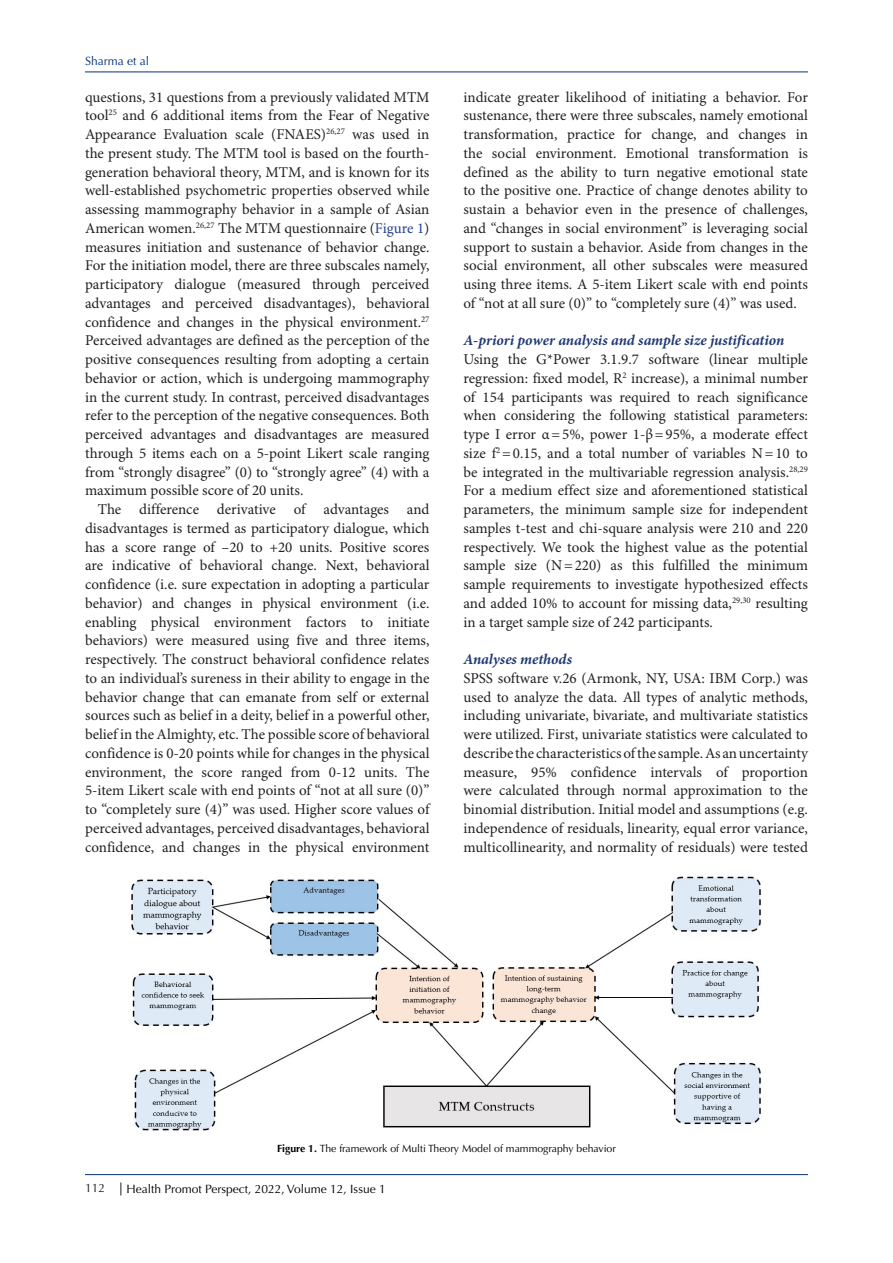
<style>
.page{position:relative;width:893px;height:1263px;background:#fff}
.page>*{position:absolute;margin:0;border:0;box-sizing:border-box;transform-origin:0 0}
.t1{font:15px/18.8px "Minion Pro";color:#231f20;text-align:justify}
.t2{font:italic 700 15px "Minion Pro";letter-spacing:-.005em;color:#213973}
.t3{font:12px "Optima LT Std";color:#000}
.t4{font:12px "Optima LT Std";color:#053278}
.t5{font:12px "Optima LT Std";color:#231f20}
.t6{font:10.5px "Optima LT Std";color:#000}
.s1{color:#253f8e}
.s2{font-weight:700}
.s3{color:#150000}
</style>
<div class="page">
<hr style="left:85px;top:72px;width:723px;height:1px;background:#053278">
<hr style="left:85px;top:1174px;width:723px;height:1px;background:#053278">
<svg style="left:120px;top:1182px;width:1px;height:13px"></svg>
<img style="left:131px;top:876px;width:630px;height:255px">
<p class="t4" style="left:85px;top:54px;width:66px">Sharma et al</p>
<p class="t1" style="left:85px;top:88px;width:346px">questions, 31 questions from a previously validated MTM tool<sup>25</sup> and 6 additional items from the Fear of Negative Appearance Evaluation scale (FNAES)<sup>26,27</sup> was used in the present study. The MTM tool is based on the fourth&shy;generation behavioral theory, MTM, and is known for its well-established psychometric properties observed while assessing mammography behavior in a sample of Asian American women.<sup>26,27</sup> The MTM questionnaire (<span class="s1">Figure 1</span>) measures initiation and sustenance of behavior change.<br>For the initiation model, there are three subscales namely, participatory dialogue (measured through perceived advantages and perceived disadvantages), behavioral confidence and changes in the physical environment.<sup>27<br></sup>Perceived advantages are defined as the perception of the positive consequences resulting from adopting a certain behavior or action, which is undergoing mammography in the current study. In contrast, perceived disadvantages refer to the perception of the negative consequences. Both perceived advantages and disadvantages are measured through 5 items each on a 5-point Likert scale ranging from “strongly disagree” (0) to “strongly agree” (4) with a maximum possible score of 20 units.</p>
<p class="t1" style="left:85px;top:501px;width:346px;text-indent:13px">The difference derivative of advantages and disadvantages is termed as participatory dialogue, which has a score range of –20 to +20 units. Positive scores are indicative of behavioral change. Next, behavioral confidence (i.e. sure expectation in adopting a particular behavior) and changes in physical environment (i.e. enabling physical environment factors to initiate behaviors) were measured using five and three items, respectively. The construct behavioral confidence relates to an individual’s sureness in their ability to engage in the behavior change that can emanate from self or external sources such as belief in a deity, belief in a powerful other, belief in the Almighty, etc. The possible score of behavioral confidence is 0-20 points while for changes in the physical environment, the score ranged from 0-12 units. The 5-item Likert scale with end points of “not at all sure (0)” to “completely sure (4)” was used. Higher score values of perceived advantages, perceived disadvantages, behavioral confidence, and changes in the physical environment</p>
<p class="t1" style="left:463px;top:88px;width:346px">indicate greater likelihood of initiating a behavior. For sustenance, there were three subscales, namely emotional transformation, practice for change, and changes in the social environment. Emotional transformation is defined as the ability to turn negative emotional state to the positive one. Practice of change denotes ability to sustain a behavior even in the presence of challenges, and “changes in social environment” is leveraging social support to sustain a behavior. Aside from changes in the social environment, all other subscales were measured using three items. A 5-item Likert scale with end points of “not at all sure (0)” to “completely sure (4)” was used.</p>
<p class="t2" style="left:463px;top:330px;width:322px">A-priori power analysis and sample size justification</p>
<p class="t1" style="left:463px;top:351px;width:346px">Using the G*Power 3.1.9.7 software (linear multiple regression: fixed model, R<sup>2</sup> increase), a minimal number of 154 participants was required to reach significance when considering the following statistical parameters: type I error α=5%, power 1-β=95%, a moderate effect size f<sup>2</sup> =0.15, and a total number of variables N=10 to be integrated in the multivariable regression analysis.<sup>28,29<br></sup>For a medium effect size and aforementioned statistical parameters, the minimum sample size for independent samples t-test and chi-square analysis were 210 and 220 respectively. We took the highest value as the potential sample size (N=220) as this fulfilled the minimum sample requirements to investigate hypothesized effects and added 10% to account for missing data,<sup>29,30</sup> resulting in a target sample size of 242 participants.</p>
<p class="t2" style="left:463px;top:649px;width:110px">Analyses methods</p>
<p class="t1" style="left:463px;top:669px;width:346px">SPSS software v.26 (Armonk, NY, USA: IBM Corp.) was used to analyze the data. All types of analytic methods, including univariate, bivariate, and multivariate statistics were utilized. First, univariate statistics were calculated to describe the characteristics of the sample. As an uncertainty measure, 95% confidence intervals of proportion were calculated through normal approximation to the binomial distribution. Initial model and assumptions (e.g. independence of residuals, linearity, equal error variance, multicollinearity, and normality of residuals) were tested</p>
<p class="t6" style="left:277px;top:1142px;width:340px"><span class="s2">Figure 1.</span> The framework of Multi Theory Model of mammography behavior</p>
<p class="t5" style="left:85px;top:1180px;width:22px">112</p>
<p class="t3" style="left:126px;top:1182px;width:261px">Health Promot Perspect<span class="s3">,</span> 2022, Volume 12, Issue 1</p>
</div>
